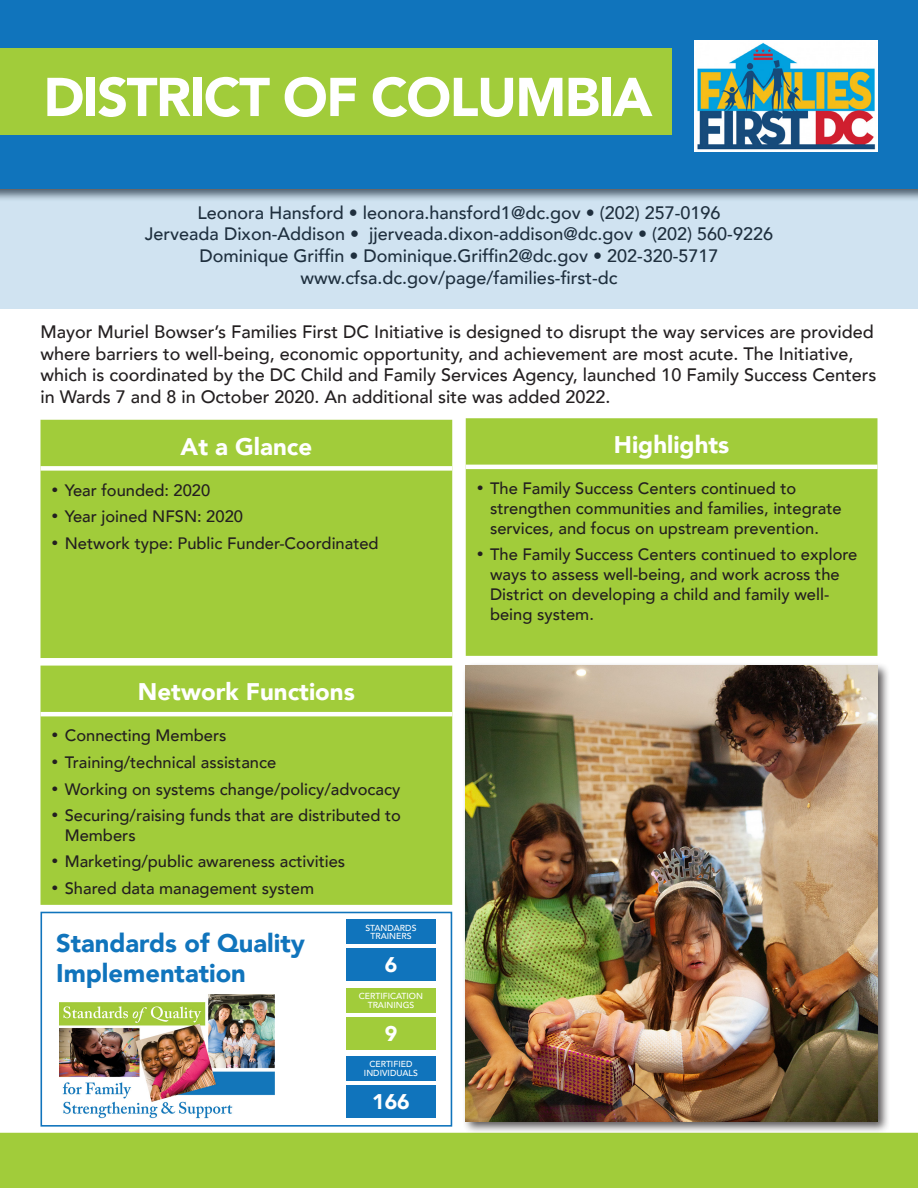
<style>
.page{position:relative;width:918px;height:1188px;background:#fff}
.page>*{position:absolute;margin:0;border:0;box-sizing:border-box;transform-origin:0 0}
.t1{font:900 54px "Avenir";letter-spacing:-.03em;color:#fff}
.t2{font:900 25.5px/30.6px "Avenir";color:#1074bc}
.t3{font:900 24px "Avenir";color:#fff}
.t4{font:900 21.15px "Avenir";color:#fff}
.Main_text_block{font:500 18px/21.6px "Avenir";color:#231f20}
.Contact_info{font:500 18px "Avenir";color:#231f20}
.t5{font:500 16.5px/19.8px "Avenir";color:#231f20}
.t6{font:500 8.7px/8.7px "Avenir LT Std";color:#fff;text-align:center}
</style>
<div class="page">
<div style="left:0;top:0;width:918px;height:189px;background:#1074bc"></div>
<div style="left:0;top:48px;width:671px;height:87px;background:#a1cc3a"></div>
<img style="left:694px;top:40px;width:184px;height:112px">
<div style="left:40px;top:420px;width:412px;height:238px;background:#a1cc3a"></div>
<div style="left:40px;top:466px;width:412px;height:5px;background:#fff"></div>
<div style="left:466px;top:418px;width:412px;height:238px;background:#a1cc3a"></div>
<hr style="left:466px;top:465px;width:412px;height:4px;background:#fff">
<div style="left:40px;top:666px;width:412px;height:239px;background:#a1cc3a"></div>
<hr style="left:40px;top:712px;width:412px;height:4px;background:#fff">
<img style="left:59px;top:995px;width:216px;height:124px">
<div style="left:346px;top:920px;width:90px;height:61px;background:#1074bc"></div>
<hr style="left:346px;top:945px;width:90px;height:3px;background:#fff">
<div style="left:346px;top:988px;width:90px;height:61px;background:#a1cc3a"></div>
<hr style="left:346px;top:1013px;width:90px;height:3px;background:#fff">
<div style="left:346px;top:1056px;width:90px;height:62px;background:#1074bc"></div>
<hr style="left:346px;top:1081px;width:90px;height:3px;background:#fff">
<div style="left:40px;top:912px;width:412px;height:215px;border:2px solid #1074bc"></div>
<div style="left:0;top:1133px;width:918px;height:55px;background:#a1cc3a"></div>
<svg style="left:0;top:190px;width:918px;height:119px;background:#caddeb"></svg>
<div style="left:462px;top:662px;width:428px;height:472px;background:#231f20;opacity:.75"></div>
<img style="left:466px;top:665px;width:412px;height:456px">
<p class="t1" style="left:44px;top:51px;width:610px">DISTRICT OF COLUMBIA</p>
<p class="Contact_info" style="left:197px;top:197px;width:525px">Leonora Hansford • leonora.hansford1@dc.gov • (202) 257-0196</p>
<p class="Contact_info" style="left:145px;top:219px;width:630px">Jerveada Dixon-Addison • jjerveada.dixon-addison@dc.gov • (202) 560-9226</p>
<p class="Contact_info" style="left:199px;top:240px;width:521px">Dominique Griffin • Dominique.Griffin2@dc.gov • 202-320-5717</p>
<p class="Contact_info" style="left:301px;top:262px;width:318px">www.cfsa.dc.gov/page/families-first-dc</p>
<p class="Main_text_block" style="left:40px;top:320px;width:837px">Mayor Muriel Bowser’s Families First DC Initiative is designed to disrupt the way services are provided where barriers to well-being, economic opportunity, and achievement are most acute. The Initiative, which is coordinated by the DC Child and Family Services Agency, launched 10 Family Success Centers in Wards 7 and 8 in October 2020. An additional site was added 2022.</p>
<p class="t3" style="left:181px;top:426px;width:133px">At a Glance</p>
<p class="t5" style="left:51px;top:479px;width:161px">• Year founded: 2020</p>
<p class="t5" style="left:51px;top:506px;width:193px">• Year joined NFSN: 2020</p>
<p class="t5" style="left:51px;top:532px;width:329px">• Network type: Public Funder-Coordinated</p>
<p class="t3" style="left:614px;top:424px;width:117px">Highlights</p>
<p class="t5" style="left:490px;top:478px;width:353px;text-indent:-14px">• The Family Success Centers continued to strengthen communities and families, integrate services, and focus on upstream prevention.</p>
<p class="t5" style="left:490px;top:544px;width:369px;text-indent:-14px">• The Family Success Centers continued to explore ways to assess well-being, and work across the District on developing a child and family well&shy;being system.</p>
<p class="t3" style="left:138px;top:671px;width:218px">Network Functions</p>
<p class="t5" style="left:51px;top:725px;width:177px">• Connecting Members</p>
<p class="t5" style="left:51px;top:751px;width:226px">• Training/technical assistance</p>
<p class="t5" style="left:51px;top:778px;width:350px">• Working on systems change/policy/advocacy</p>
<p class="t5" style="left:65px;top:805px;width:338px;text-indent:-14px">• Securing/raising funds that are distributed to<br>Members</p>
<p class="t5" style="left:51px;top:851px;width:295px">• Marketing/public awareness activities</p>
<p class="t5" style="left:51px;top:877px;width:264px">• Shared data management system</p>
<p class="t2" style="left:56px;top:927px;width:250px">Standards of Quality<br>Implementation</p>
<p class="t6" style="left:365px;top:924px;width:53px">STANDARDS<br>TRAINERS</p>
<p class="t4" style="left:385px;top:947px;width:14px">6</p>
<p class="t6" style="left:359px;top:992px;width:66px">CERTIFICATION<br>TRAININGS</p>
<p class="t4" style="left:385px;top:1015px;width:14px">9</p>
<p class="t6" style="left:364px;top:1060px;width:55px">CERTIFIED<br>INDIVIDUALS</p>
<p class="t4" style="left:372px;top:1083px;width:39px">166</p>
</div>
